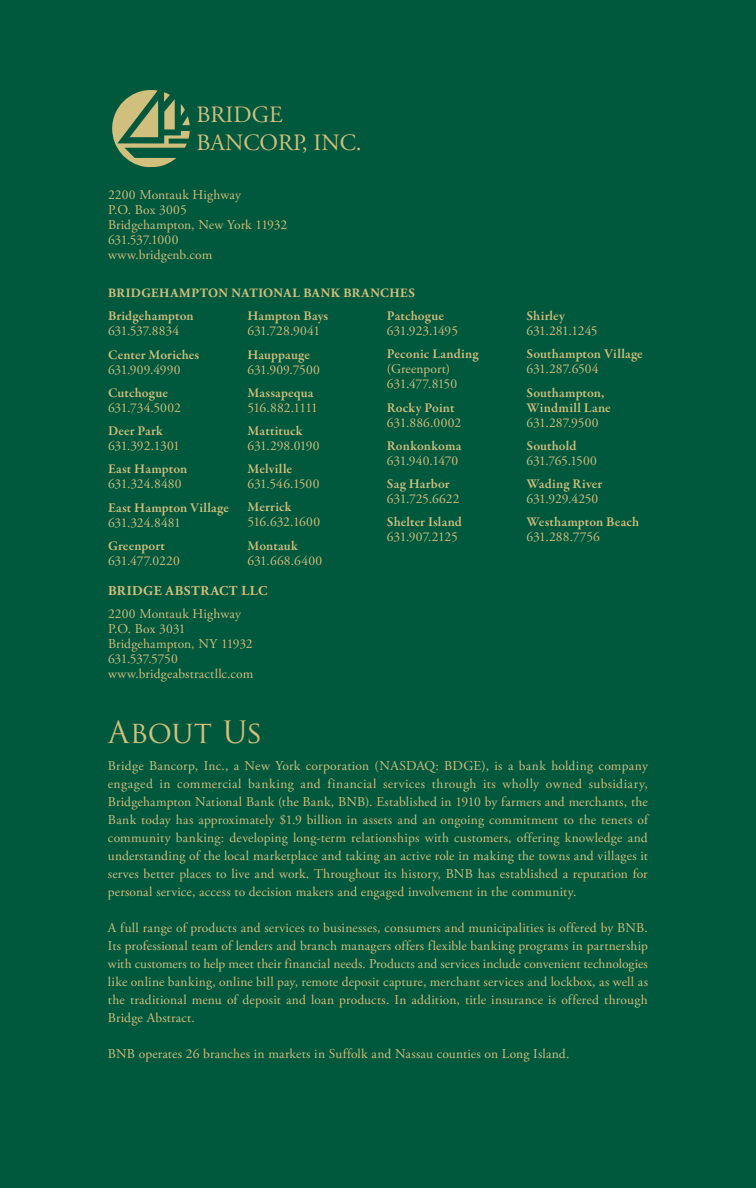
<style>
.page{position:relative;width:756px;height:1188px;background:#00583d}
.page>*{position:absolute;margin:0;border:0;box-sizing:border-box;transform-origin:0 0}
.t1{font:30px "Trajan Pro";letter-spacing:-.015em;color:#d0bf7d}
.t2{font:23.4px/28px "Adobe Garamond Pro";color:#d0bf7d}
.t3{font:13.5px/18px "Adobe Garamond Pro";letter-spacing:.005em;color:#d0bf7d}
.t4{font:600 13.5px/15px "Garamond Premr Pro";letter-spacing:.005em;color:#d0bf7d}
.t5{font:13.5px "Adobe Garamond Pro";letter-spacing:-.015em;color:#d0bf7d}
.t6{font:13.5px "Adobe Garamond Pro";letter-spacing:-.02em;color:#d0bf7d}
.t7{font:700 13.5px "Adobe Garamond Pro";letter-spacing:.035em;color:#d0bf7d}
.t8{font:13.5px "Adobe Garamond Pro";letter-spacing:-.055em;color:#d0bf7d}
.t9{font:13.5px "Adobe Garamond Pro";letter-spacing:-.035em;color:#d0bf7d}
.t10{font:700 12.75px "Adobe Garamond Pro";letter-spacing:.04em;color:#d0bf7d}
</style>
<div class="page">
<svg style="left:112px;top:90px;width:78px;height:77px"></svg>
<h2 class="t2" style="left:196px;top:101px;width:167px">BRIDGE<br>BANCORP, INC.</h2>
<p class="t3" style="left:108px;top:187px;width:181px;line-height:15px">2200 Montauk Highway<br>P.O. Box 3005<br>Bridgehampton, New York 11932<br>631.537.1000<br>www.bridgenb.com</p>
<p class="t10" style="left:108px;top:286px;width:308px">BRIDGEHAMPTON NATIONAL BANK BRANCHES</p>
<p class="t4" style="left:108px;top:309px;width:87px">Bridgehampton</p>
<p class="t3" style="left:108px;top:322px;width:73px">631.537.8834</p>
<p class="t4" style="left:108px;top:347px;width:93px">Center Moriches</p>
<p class="t3" style="left:108px;top:361px;width:74px">631.909.4990</p>
<p class="t4" style="left:108px;top:385px;width:62px">Cutchogue</p>
<p class="t3" style="left:108px;top:399px;width:74px">631.734.5002</p>
<p class="t4" style="left:108px;top:424px;width:56px">Deer Park</p>
<p class="t5" style="left:108px;top:438px;width:74px">631.392.1301</p>
<p class="t4" style="left:108px;top:462px;width:81px">East Hampton</p>
<p class="t3" style="left:108px;top:475px;width:75px">631.324.8480</p>
<p class="t4" style="left:108px;top:500px;width:123px">East Hampton Village</p>
<p class="t3" style="left:108px;top:514px;width:74px">631.324.8481</p>
<p class="t4" style="left:108px;top:538px;width:59px">Greenport</p>
<p class="t3" style="left:108px;top:552px;width:73px">631.477.0220</p>
<p class="t4" style="left:387px;top:309px;width:58px">Patchogue</p>
<p class="t3" style="left:387px;top:322px;width:73px">631.923.1495</p>
<p class="t4" style="left:387px;top:347px;width:93px">Peconic Landing</p>
<p class="t3" style="left:387px;top:362px;width:72px;line-height:15px">(Greenport)<br>631.477.8150</p>
<p class="t4" style="left:387px;top:400px;width:69px">Rocky Point</p>
<p class="t3" style="left:387px;top:414px;width:76px">631.886.0002</p>
<p class="t4" style="left:387px;top:438px;width:76px">Ronkonkoma</p>
<p class="t6" style="left:387px;top:453px;width:73px">631.940.1470</p>
<p class="t4" style="left:387px;top:477px;width:64px">Sag Harbor</p>
<p class="t3" style="left:387px;top:490px;width:74px">631.725.6622</p>
<p class="t4" style="left:387px;top:515px;width:76px">Shelter Island</p>
<p class="t5" style="left:387px;top:529px;width:72px">631.907.2125</p>
<p class="t4" style="left:247px;top:309px;width:82px">Hampton Bays</p>
<p class="t3" style="left:247px;top:322px;width:74px">631.728.9041</p>
<p class="t4" style="left:247px;top:347px;width:64px">Hauppauge</p>
<p class="t3" style="left:247px;top:361px;width:74px">631.909.7500</p>
<p class="t4" style="left:247px;top:385px;width:68px">Massapequa</p>
<p class="t8" style="left:247px;top:399px;width:72px">516.882.1111</p>
<p class="t4" style="left:247px;top:424px;width:57px">Mattituck</p>
<p class="t3" style="left:247px;top:437px;width:74px">631.298.0190</p>
<p class="t4" style="left:247px;top:462px;width:46px">Melville</p>
<p class="t3" style="left:247px;top:475px;width:73px">631.546.1500</p>
<p class="t4" style="left:247px;top:500px;width:46px">Merrick</p>
<p class="t6" style="left:247px;top:514px;width:74px">516.632.1600</p>
<p class="t4" style="left:247px;top:538px;width:52px">Montauk</p>
<p class="t3" style="left:247px;top:552px;width:76px">631.668.6400</p>
<p class="t7" style="left:108px;top:583px;width:143px">BRIDGE ABSTRACT LLC</p>
<p class="t3" style="left:108px;top:607px;width:147px;line-height:15px">2200 Montauk Highway<br>P.O. Box 3031<br>Bridgehampton, NY 11932<br>631.537.5750 www.bridgeabstractllc.com</p>
<h1 class="t1" style="left:108px;top:713px;width:156px">About Us</h1>
<p class="t4" style="left:526px;top:309px;width:40px">Shirley</p>
<p class="t5" style="left:526px;top:323px;width:73px">631.281.1245</p>
<p class="t4" style="left:526px;top:347px;width:118px">Southampton Village</p>
<p class="t3" style="left:526px;top:361px;width:74px">631.287.6504</p>
<p class="t4" style="left:526px;top:385px;width:86px">Southampton,<br>Windmill Lane</p>
<p class="t3" style="left:526px;top:414px;width:74px">631.287.9500</p>
<p class="t4" style="left:526px;top:438px;width:51px">Southold</p>
<p class="t9" style="left:526px;top:453px;width:72px">631.765.1500</p>
<p class="t4" style="left:526px;top:477px;width:77px">Wading River</p>
<p class="t3" style="left:526px;top:490px;width:73px">631.929.4250</p>
<p class="t4" style="left:526px;top:515px;width:114px">Westhampton Beach</p>
<p class="t3" style="left:526px;top:529px;width:75px">631.288.7756</p>
<p class="t3" style="left:108px;top:757px;width:542px;text-align:justify">Bridge Bancorp, Inc., a New York corporation (NASDAQ: BDGE), is a bank holding company engaged in commercial banking and financial services through its wholly owned subsidiary, Bridgehampton National Bank (the Bank, BNB). Established in 1910 by farmers and merchants, the Bank today has approximately $1.9 billion in assets and an ongoing commitment to the tenets of community banking: developing long-term relationships with customers, offering knowledge and understanding of the local marketplace and taking an active role in making the towns and villages it serves better places to live and work. Throughout its history, BNB has established a reputation for personal service, access to decision makers and engaged involvement in the community.</p>
<p class="t3" style="left:108px;top:919px;width:542px;text-align:justify">A full range of products and services to businesses, consumers and municipalities is offered by BNB.<br>Its professional team of lenders and branch managers offers flexible banking programs in partnership with customers to help meet their financial needs. Products and services include convenient technologies like online banking, online bill pay, remote deposit capture, merchant services and lockbox, as well as the traditional menu of deposit and loan products. In addition, title insurance is offered through Bridge Abstract.</p>
<p class="t3" style="left:108px;top:1045px;width:463px">BNB operates 26 branches in markets in Suffolk and Nassau counties on Long Island.</p>
</div>
